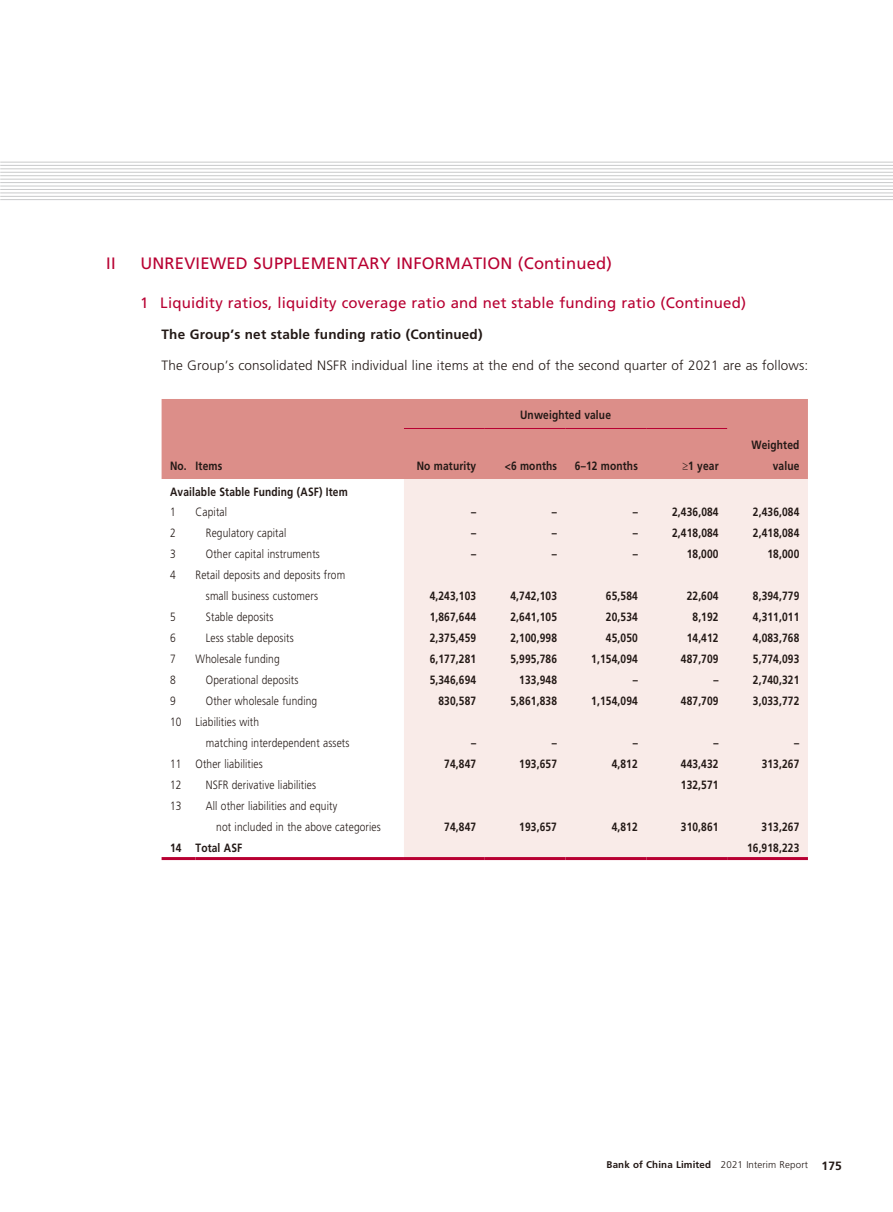
<style>
.page{position:relative;width:893px;height:1212px;background:#fff}
.page>*{position:absolute;margin:0;border:0;box-sizing:border-box;transform-origin:0 0}
.t1{font:16.5px "Frutiger";letter-spacing:.015em;color:#b80032}
.t2{font:15px "Frutiger";letter-spacing:.015em;color:#b80032}
.t3{font:300 13.5px "Frutiger";letter-spacing:.01em;color:#231916}
.t4{font:700 13.5px "Frutiger";letter-spacing:.015em;color:#231916}
.t5{font:700 12px/21px "Frutiger";letter-spacing:.015em;color:#231916;text-align:right;scale:.85 1}
.t6{font:300 12px/21px "Frutiger";letter-spacing:.015em;color:#231916;scale:.85 1}
.t7{font:700 9.75px "Frutiger";letter-spacing:.015em;color:#231916}
.s1{font-weight:300}
.s2{font-size:12px}
</style>
<div class="page">
<hr style="left:0;top:162px;width:893px;height:1px;background:#c9cacb">
<hr style="left:0;top:165px;width:893px;height:1px;background:#c9cacb">
<hr style="left:0;top:168px;width:893px;height:1px;background:#c9cacb">
<hr style="left:0;top:172px;width:893px;height:1px;background:#c9cacb">
<hr style="left:0;top:175px;width:893px;height:1px;background:#c9cacb">
<hr style="left:0;top:179px;width:893px;height:1px;background:#c9cacb">
<hr style="left:0;top:182px;width:893px;height:1px;background:#c9cacb">
<hr style="left:0;top:186px;width:893px;height:1px;background:#c9cacb">
<hr style="left:0;top:189px;width:893px;height:1px;background:#c9cacb">
<hr style="left:0;top:192px;width:893px;height:1px;background:#c9cacb">
<hr style="left:0;top:196px;width:893px;height:1px;background:#c9cacb">
<hr style="left:0;top:199px;width:893px;height:1px;background:#c9cacb">
<div style="left:162px;top:399px;width:646px;height:80px;background:#dc8e89"></div>
<div style="left:404px;top:479px;width:404px;height:378px;background:#f9ebe8"></div>
<hr style="left:404px;top:428px;width:81px;height:1px;background:#b80032">
<hr style="left:485px;top:428px;width:81px;height:1px;background:#b80032">
<hr style="left:566px;top:428px;width:80px;height:1px;background:#b80032">
<hr style="left:646px;top:428px;width:81px;height:1px;background:#b80032">
<hr style="left:162px;top:857px;width:34px;height:3px;background:#b80032">
<hr style="left:196px;top:857px;width:208px;height:3px;background:#b80032">
<hr style="left:404px;top:857px;width:81px;height:3px;background:#b80032">
<hr style="left:485px;top:857px;width:81px;height:3px;background:#b80032">
<hr style="left:566px;top:857px;width:80px;height:3px;background:#b80032">
<hr style="left:646px;top:857px;width:81px;height:3px;background:#b80032">
<hr style="left:727px;top:857px;width:81px;height:3px;background:#b80032">
<h1 class="t1" style="left:106px;top:254px;width:11px">II</h1>
<h1 class="t1" style="left:140px;top:254px;width:473px">UNREVIEWED SUPPLEMENTARY INFORMATION (Continued)</h1>
<p class="t2" style="left:140px;top:294px;width:607px">1 Liquidity ratios, liquidity coverage ratio and net stable funding ratio (Continued)</p>
<p class="t4" style="left:162px;top:327px;width:322px">The Group’s net stable funding ratio (Continued)</p>
<p class="t3" style="left:162px;top:358px;width:648px">The Group’s consolidated NSFR individual line items at the end of the second quarter of 2021 are as follows:</p>
<p class="t5" style="left:520px;top:405px;width:108px">Unweighted value</p>
<p class="t5" style="left:170px;top:455px;width:63px">No. Items</p>
<p class="t5" style="left:417px;top:455px;width:72px">No maturity</p>
<p class="t5" style="left:505px;top:455px;width:63px">&lt;6 months</p>
<p class="t5" style="left:575px;top:455px;width:76px">6–12 months</p>
<p class="t5" style="left:682px;top:455px;width:44px">≥1 year</p>
<p class="t5" style="left:751px;top:434px;width:58px">Weighted value</p>
<p class="t5" style="left:170px;top:481px;width:211px">Available Stable Funding (ASF) Item</p>
<p class="t6" style="left:170px;top:502px;width:8px">1</p>
<p class="t6" style="left:196px;top:502px;width:39px">Capital</p>
<p class="t5" style="left:471px;top:502px;width:8px">–</p>
<p class="t5" style="left:552px;top:502px;width:8px">–</p>
<p class="t5" style="left:633px;top:502px;width:8px">–</p>
<p class="t5" style="left:672px;top:502px;width:56px">2,436,084</p>
<p class="t5" style="left:753px;top:502px;width:56px">2,436,084</p>
<p class="t6" style="left:170px;top:523px;width:8px">2</p>
<p class="t6" style="left:206px;top:523px;width:96px">Regulatory capital</p>
<p class="t5" style="left:471px;top:523px;width:7px">–</p>
<p class="t5" style="left:552px;top:523px;width:7px">–</p>
<p class="t5" style="left:633px;top:523px;width:7px">–</p>
<p class="t5" style="left:672px;top:523px;width:56px">2,418,084</p>
<p class="t5" style="left:753px;top:523px;width:56px">2,418,084</p>
<p class="t6" style="left:170px;top:544px;width:8px">3</p>
<p class="t6" style="left:206px;top:544px;width:136px">Other capital instruments</p>
<p class="t5" style="left:471px;top:544px;width:7px">–</p>
<p class="t5" style="left:552px;top:544px;width:7px">–</p>
<p class="t5" style="left:633px;top:544px;width:7px">–</p>
<p class="t5" style="left:687px;top:544px;width:39px">18,000</p>
<p class="t5" style="left:767px;top:544px;width:39px">18,000</p>
<p class="t6" style="left:170px;top:565px;width:8px">4</p>
<p class="t6" style="left:206px;top:565px;width:165px;text-indent:-10px">Retail deposits and deposits from small business customers</p>
<p class="t5" style="left:430px;top:586px;width:56px">4,243,103</p>
<p class="t5" style="left:510px;top:586px;width:56px">4,742,103</p>
<p class="t5" style="left:606px;top:586px;width:39px">65,584</p>
<p class="t5" style="left:687px;top:586px;width:39px">22,604</p>
<p class="t5" style="left:753px;top:586px;width:56px">8,394,779</p>
<p class="t6" style="left:170px;top:607px;width:8px">5</p>
<p class="t6" style="left:206px;top:607px;width:81px">Stable deposits</p>
<p class="t5" style="left:430px;top:607px;width:56px">1,867,644</p>
<p class="t5" style="left:510px;top:607px;width:56px">2,641,105</p>
<p class="t5" style="left:606px;top:607px;width:39px">20,534</p>
<p class="t5" style="left:692px;top:607px;width:32px">8,192</p>
<p class="t5" style="left:753px;top:607px;width:56px">4,311,011</p>
<p class="t6" style="left:170px;top:628px;width:8px">6</p>
<p class="t6" style="left:206px;top:628px;width:105px">Less stable deposits</p>
<p class="t5" style="left:430px;top:628px;width:56px">2,375,459</p>
<p class="t5" style="left:510px;top:628px;width:56px">2,100,998</p>
<p class="t5" style="left:606px;top:628px;width:39px">45,050</p>
<p class="t5" style="left:687px;top:628px;width:39px">14,412</p>
<p class="t5" style="left:753px;top:628px;width:56px">4,083,768</p>
<p class="t6" style="left:170px;top:649px;width:8px">7</p>
<p class="t6" style="left:196px;top:649px;width:101px">Wholesale funding</p>
<p class="t5" style="left:430px;top:649px;width:56px">6,177,281</p>
<p class="t5" style="left:510px;top:649px;width:56px">5,995,786</p>
<p class="t5" style="left:591px;top:649px;width:56px">1,154,094</p>
<p class="t5" style="left:681px;top:649px;width:46px">487,709</p>
<p class="t5" style="left:753px;top:649px;width:56px">5,774,093</p>
<p class="t6" style="left:170px;top:670px;width:8px">8</p>
<p class="t6" style="left:206px;top:670px;width:110px">Operational deposits</p>
<p class="t5" style="left:430px;top:670px;width:56px">5,346,694</p>
<p class="t5" style="left:519px;top:670px;width:46px">133,948</p>
<p class="t5" style="left:633px;top:670px;width:7px">–</p>
<p class="t5" style="left:713px;top:670px;width:8px">–</p>
<p class="t5" style="left:753px;top:670px;width:56px">2,740,321</p>
<p class="t6" style="left:170px;top:691px;width:8px">9</p>
<p class="t6" style="left:206px;top:691px;width:133px">Other wholesale funding</p>
<p class="t5" style="left:438px;top:691px;width:46px">830,587</p>
<p class="t5" style="left:510px;top:691px;width:56px">5,861,838</p>
<p class="t5" style="left:591px;top:691px;width:56px">1,154,094</p>
<p class="t5" style="left:681px;top:691px;width:46px">487,709</p>
<p class="t5" style="left:753px;top:691px;width:56px">3,033,772</p>
<p class="t6" style="left:206px;top:712px;width:170px;text-indent:-36px">10 Liabilities with<br>matching interdependent assets</p>
<p class="t5" style="left:471px;top:733px;width:8px">–</p>
<p class="t5" style="left:552px;top:733px;width:8px">–</p>
<p class="t5" style="left:633px;top:733px;width:8px">–</p>
<p class="t5" style="left:713px;top:733px;width:7px">–</p>
<p class="t5" style="left:794px;top:733px;width:8px">–</p>
<p class="t6" style="left:170px;top:754px;width:111px">11 Other liabilities</p>
<p class="t5" style="left:444px;top:754px;width:39px">74,847</p>
<p class="t5" style="left:519px;top:754px;width:46px">193,657</p>
<p class="t5" style="left:612px;top:754px;width:32px">4,812</p>
<p class="t5" style="left:681px;top:754px;width:46px">443,432</p>
<p class="t5" style="left:762px;top:754px;width:46px">313,267</p>
<p class="t6" style="left:170px;top:775px;width:15px">12</p>
<p class="t6" style="left:206px;top:775px;width:131px">NSFR derivative liabilities</p>
<p class="t5" style="left:681px;top:775px;width:46px">132,571</p>
<p class="t6" style="left:170px;top:796px;width:15px">13</p>
<p class="t6" style="left:216px;top:796px;width:195px;text-indent:-10px">All other liabilities and equity<br>not included in the above categories</p>
<p class="t5" style="left:444px;top:817px;width:39px">74,847</p>
<p class="t5" style="left:519px;top:817px;width:46px">193,657</p>
<p class="t5" style="left:612px;top:817px;width:32px">4,812</p>
<p class="t5" style="left:681px;top:817px;width:46px">310,861</p>
<p class="t5" style="left:762px;top:817px;width:46px">313,267</p>
<p class="t5" style="left:170px;top:838px;width:87px">14 Total ASF</p>
<p class="t5" style="left:747px;top:838px;width:63px">16,918,223</p>
<p class="t7" style="left:607px;top:1159px;width:237px">Bank of China Limited <span class="s1">2021 Interim Report</span> <span class="s2">175</span></p>
</div>
